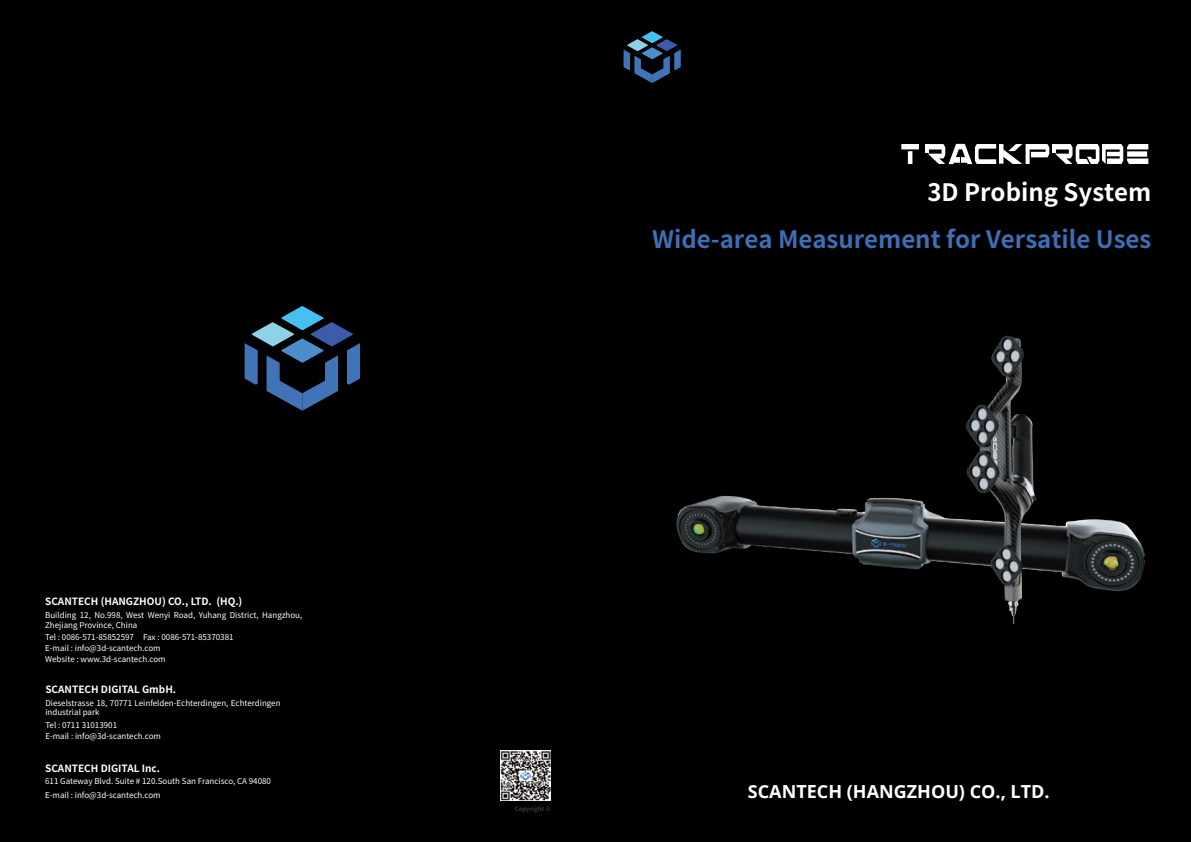
<style>
.page{position:relative;width:1191px;height:842px;background:#000}
.page>*{position:absolute;margin:0;border:0;box-sizing:border-box;transform-origin:0 0}
.t1{font:700 24px "Source Han Sans CN";color:#3e6eb5}
.t2{font:700 24px "Source Han Sans CN";color:#fff}
.t3{font:700 18px "Open Sans";color:#fff}
.t4{font:700 10px "Source Han Sans CN";color:#fff}
.t5{font:10px "Source Han Sans CN";color:#fff}
.t6{font:8px/11px "Source Han Sans CN";color:#fff}
.t7{font:700 6px "Source Han Sans CN";color:#3f3b3a}
</style>
<div class="page">
<svg style="left:623px;top:31px;width:58px;height:52px"></svg>
<svg style="left:245px;top:306px;width:115px;height:105px"></svg>
<img style="left:501px;top:751px;width:49px;height:49px">
<svg style="left:901px;top:144px;width:18px;height:20px"></svg>
<svg style="left:925px;top:144px;width:71px;height:20px"></svg>
<hr style="left:999px;top:144px;width:4px;height:20px;background:#fff">
<svg style="left:1003px;top:144px;width:145px;height:20px"></svg>
<img style="left:676px;top:335px;width:469px;height:289px">
<p class="t4" style="left:45px;top:596px;width:199px">SCANTECH (HANGZHOU) CO., LTD. (HQ.)</p>
<p class="t6" style="left:45px;top:610px;width:259px;line-height:9.6px">Building 12, No.998, West Wenyi Road, Yuhang District, Hangzhou,<br>Zhejiang Province, China</p>
<p class="t6" style="left:45px;top:632px;width:190px">Tel : 0086-571-85852597 Fax : 0086-571-85370381<br>E-mail : info@3d-scantech.com<br>Website : www.3d-scantech.com</p>
<p class="t4" style="left:45px;top:684px;width:132px">SCANTECH DIGITAL GmbH.</p>
<p class="t6" style="left:45px;top:698px;width:237px;line-height:9.6px">Dieselstrasse 18, 70771 Leinfelden-Echterdingen, Echterdingen industrial park</p>
<p class="t6" style="left:45px;top:719px;width:117px">Tel : 0711 31013901<br>E-mail : info@3d-scantech.com</p>
<p class="t5" style="left:45px;top:686px;width:61px">美国 ：旧金山</p>
<p class="t4" style="left:45px;top:762px;width:116px">SCANTECH DIGITAL Inc.</p>
<p class="t6" style="left:45px;top:775px;width:227px;line-height:14px">611 Gateway Blvd. Suite # 120.South San Francisco, CA 94080<br>E-mail : info@3d-scantech.com</p>
<h1 class="t2" style="left:927px;top:178px;width:225px">3D Probing System</h1>
<h1 class="t1" style="left:652px;top:226px;width:500px">Wide-area Measurement for Versatile Uses</h1>
<p class="t7" style="left:515px;top:806px;width:37px">Copyright ©</p>
<h2 class="t3" style="left:748px;top:779px;width:303px">SCANTECH (HANGZHOU) CO., LTD.</h2>
</div>
